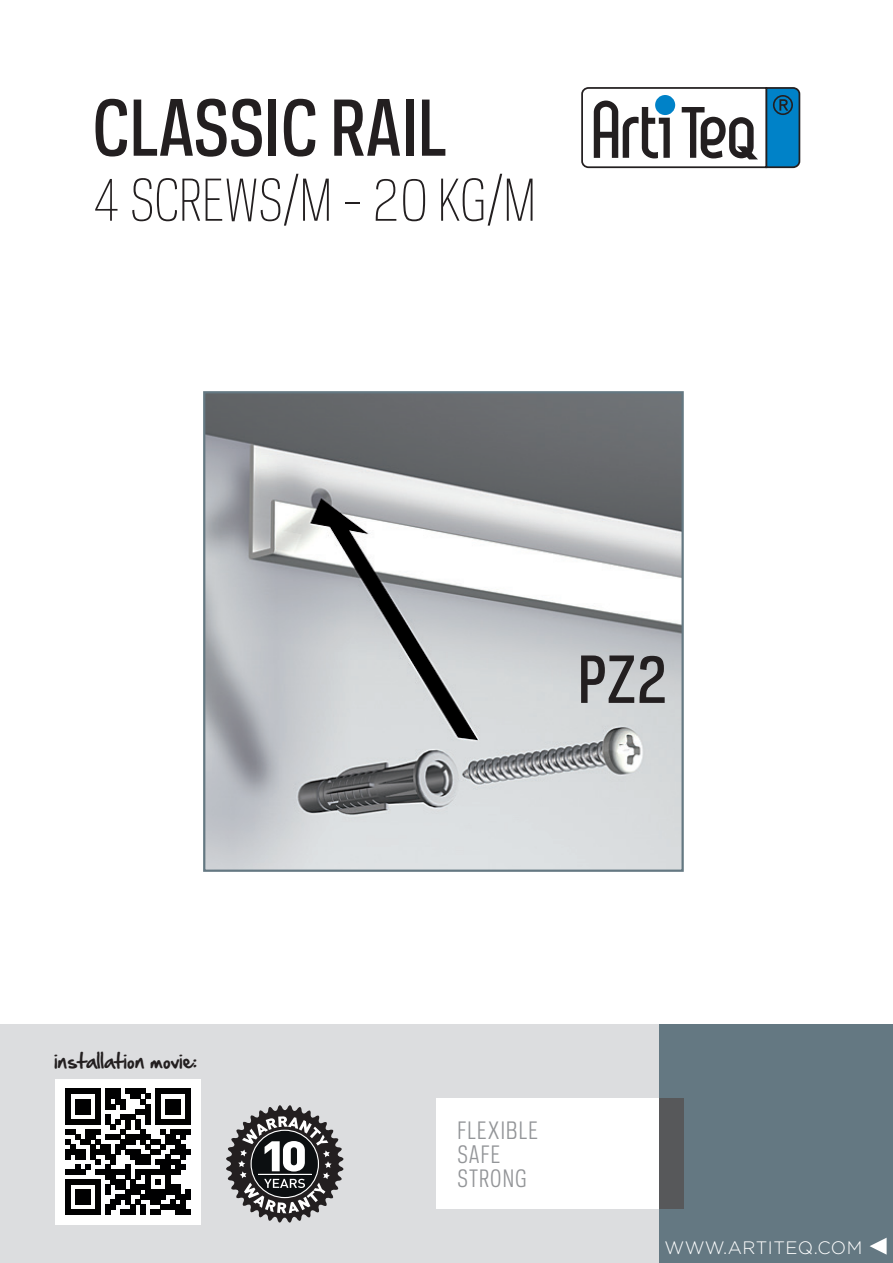
<style>
.page{position:relative;width:893px;height:1263px;background:#fff}
.page>*{position:absolute;margin:0;border:0;box-sizing:border-box;transform-origin:0 0}
.t1{font:500 72px "Galaxie Polaris Condensed";color:#231f20}
.t2{font:500 60.75px "Galaxie Polaris Condensed";color:#231f20}
.t3{font:300 54px "Galaxie Polaris Condensed";color:#231f20}
.t4{font:22.5px "Galaxie Polaris Condensed";letter-spacing:.05em;color:#939598}
.t5{font:18px "Hand Of Sean";color:#231f20}
.Tabel_tekst-kl{font:300 18px "Gotham";letter-spacing:.025em;color:#fff}
</style>
<div class="page">
<div style="left:0;top:1025px;width:893px;height:238px;background:#dcdddf"></div>
<div style="left:659px;top:1025px;width:234px;height:238px;background:#647882"></div>
<div style="left:659px;top:1098px;width:25px;height:111px;background:#57585a"></div>
<div style="left:437px;top:1098px;width:222px;height:111px;background:#fff"></div>
<svg style="left:581px;top:87px;width:219px;height:81px"></svg>
<img style="left:206px;top:394px;width:475px;height:475px">
<div style="left:203px;top:391px;width:481px;height:481px;border:2px solid #647882"></div>
<div style="left:55px;top:1079px;width:146px;height:146px;background:#fff"></div>
<div style="left:65px;top:1089px;width:35px;height:5px;background:#000001"></div>
<div style="left:105px;top:1089px;width:15px;height:5px;background:#000001"></div>
<div style="left:125px;top:1089px;width:21px;height:5px;background:#000001"></div>
<div style="left:156px;top:1089px;width:35px;height:5px;background:#000001"></div>
<svg style="left:65px;top:1094px;width:126px;height:121px"></svg>
<div style="left:151px;top:1209px;width:10px;height:6px;background:#000001"></div>
<div style="left:176px;top:1209px;width:15px;height:6px;background:#000001"></div>
<svg style="left:870px;top:1238px;width:17px;height:17px"></svg>
<svg style="left:226px;top:1105px;width:118px;height:118px"></svg>
<hr style="left:892px;top:1025px;width:1px;height:238px;background:#dcdddf">
<p class="t1" style="left:92px;top:80px;width:356px">CLASSIC RAIL</p>
<p class="t3" style="left:92px;top:163px;width:445px">4 SCREWS/M - 20 KG/M</p>
<p class="t5" style="left:54px;top:1045px;width:145px">installation movie:</p>
<p class="t2" style="left:578px;top:639px;width:92px">PZ2</p>
<p class="t4" style="left:457px;top:1115px;width:82px">FLEXIBLE</p>
<p class="t4" style="left:457px;top:1139px;width:45px">SAFE</p>
<p class="t4" style="left:457px;top:1163px;width:71px">STRONG</p>
<p class="Tabel_tekst-kl" style="left:665px;top:1236px;width:199px">WWW.ARTITEQ.COM</p>
</div>
